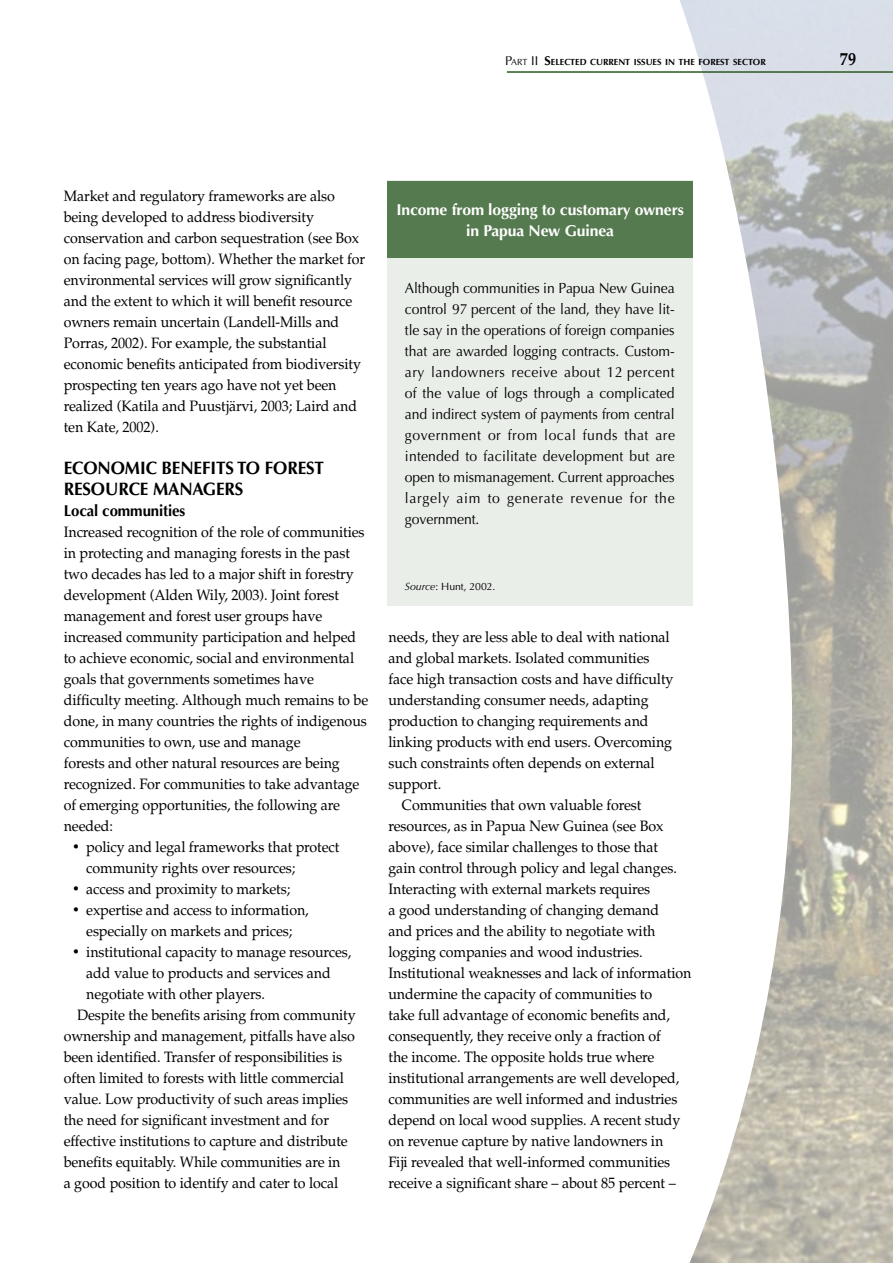
<style>
.page{position:relative;width:893px;height:1263px;background:#fff}
.page>*{position:absolute;margin:0;border:0;box-sizing:border-box;transform-origin:0 0}
.t1{font:700 18px/21px "Optima LT Std";letter-spacing:-.005em;color:#000;scale:.95 1}
.t2{font:700 18px "Palatino";color:#000;scale:.9 1}
.t3{font:700 15.75px/21px "Optima LT Std";letter-spacing:-.005em;color:#fff;text-align:center}
.t4{font:700 15.75px "Optima LT Std";letter-spacing:-.005em;color:#000;scale:.95 1}
.t5{font:15px/21px "Palatino";letter-spacing:-.005em;color:#000;scale:.95 1}
.t6{font:14.7px/21px "Optima LT Std";letter-spacing:.05em;color:#000;text-align:justify;scale:.95 1}
.t7{font:10.5px "Optima LT Std";letter-spacing:-.005em;color:#000}
.t8{font:700 8.85px "Optima LT Std";color:#000}
.s1{font-weight:400;font-size:12.75px}
.s2{font-weight:400}
.s3{font-size:12.75px}
.s4{font-style:italic}
</style>
<div class="page">
<img style="left:792px;top:0;width:101px;height:1263px">
<svg style="left:506px;top:0;width:286px;height:1263px"></svg>
<hr style="left:507px;top:71px;width:386px;height:2px;background:#2c5923">
<div style="left:387px;top:180px;width:306px;height:426px;background:#eaeee9"></div>
<div style="left:387px;top:181px;width:306px;height:77px;background:#567a4f"></div>
<p class="t8" style="left:505px;top:57px;width:262px"><span class="s1">P</span><span class="s2">ART</span> <span class="s1">II</span> <span class="s3">S</span>ELECTED CURRENT ISSUES IN THE FOREST SECTOR</p>
<p class="t2" style="left:840px;top:48px;width:19px">79</p>
<p class="t5" style="left:64px;top:186px;width:319px">Market and regulatory frameworks are also being developed to address biodiversity conservation and carbon sequestration (see Box on facing page, bottom). Whether the market for environmental services will grow significantly and the extent to which it will benefit resource owners remain uncertain (Landell-Mills and Porras, 2002). For example, the substantial economic benefits anticipated from biodiversity prospecting ten years ago have not yet been realized (Katila and Puustjärvi, 2003; Laird and ten Kate, 2002).</p>
<p class="t1" style="left:64px;top:458px;width:276px">ECONOMIC BENEFITS TO FOREST<br>RESOURCE MANAGERS</p>
<p class="t4" style="left:64px;top:501px;width:130px">Local communities</p>
<p class="t5" style="left:64px;top:522px;width:322px">Increased recognition of the role of communities in protecting and managing forests in the past two decades has led to a major shift in forestry development (Alden Wily, 2003). Joint forest management and forest user groups have increased community participation and helped to achieve economic, social and environmental goals that governments sometimes have difficulty meeting. Although much remains to be done, in many countries the rights of indigenous communities to own, use and manage<br>forests and other natural resources are being recognized. For communities to take advantage of emerging opportunities, the following are needed:</p>
<p class="t5" style="left:86px;top:837px;width:268px;text-indent:-14px">• policy and legal frameworks that protect community rights over resources;</p>
<p class="t5" style="left:73px;top:879px;width:231px">• access and proximity to markets;</p>
<p class="t5" style="left:73px;top:900px;width:250px;text-align:center">• expertise and access to information, especially on markets and prices;</p>
<p class="t5" style="left:73px;top:942px;width:295px">• institutional capacity to manage resources,</p>
<p class="t5" style="left:86px;top:963px;width:259px">add value to products and services and</p>
<p class="t5" style="left:86px;top:984px;width:190px">negotiate with other players.</p>
<p class="t5" style="left:77px;top:1005px;width:295px">Despite the benefits arising from community</p>
<p class="t5" style="left:64px;top:1026px;width:308px">ownership and management, pitfalls have also</p>
<p class="t5" style="left:64px;top:1047px;width:294px">been identified. Transfer of responsibilities is</p>
<p class="t5" style="left:64px;top:1068px;width:296px">often limited to forests with little commercial</p>
<p class="t5" style="left:64px;top:1089px;width:301px">value. Low productivity of such areas implies</p>
<p class="t5" style="left:64px;top:1110px;width:281px">the need for significant investment and for</p>
<p class="t5" style="left:64px;top:1131px;width:300px">effective institutions to capture and distribute</p>
<p class="t5" style="left:64px;top:1152px;width:293px">benefits equitably. While communities are in</p>
<p class="t5" style="left:64px;top:1173px;width:290px">a good position to identify and cater to local</p>
<p class="t3" style="left:396px;top:199px;width:289px">Income from logging to customary owners in Papua New Guinea</p>
<p class="t6" style="left:405px;top:278px;width:286px">Although communities in Papua New Guinea control 97 percent of the land, they have lit&shy;tle say in the operations of foreign companies that are awarded logging contracts. Custom&shy;ary landowners receive about 12 percent of the value of logs through a complicated and indirect system of payments from central government or from local funds that are intended to facilitate development but are open to mismanagement. Current approaches largely aim to generate revenue for the government.</p>
<p class="t7" style="left:405px;top:580px;width:92px"><span class="s4">Source</span>: Hunt, 2002.</p>
<p class="t5" style="left:388px;top:627px;width:298px">needs, they are less able to deal with national</p>
<p class="t5" style="left:388px;top:648px;width:276px">and global markets. Isolated communities</p>
<p class="t5" style="left:388px;top:669px;width:302px">face high transaction costs and have difficulty</p>
<p class="t5" style="left:388px;top:690px;width:275px">understanding consumer needs, adapting</p>
<p class="t5" style="left:388px;top:711px;width:275px">production to changing requirements and</p>
<p class="t5" style="left:388px;top:732px;width:300px">linking products with end users. Overcoming</p>
<p class="t5" style="left:388px;top:753px;width:282px">such constraints often depends on external</p>
<p class="t5" style="left:388px;top:774px;width:57px">support.</p>
<p class="t5" style="left:402px;top:795px;width:254px">Communities that own valuable forest</p>
<p class="t5" style="left:388px;top:816px;width:291px">resources, as in Papua New Guinea (see Box</p>
<p class="t5" style="left:388px;top:837px;width:285px">above), face similar challenges to those that</p>
<p class="t5" style="left:388px;top:858px;width:305px">gain control through policy and legal changes.</p>
<p class="t5" style="left:388px;top:879px;width:277px">Interacting with external markets requires</p>
<p class="t5" style="left:388px;top:900px;width:286px">a good understanding of changing demand</p>
<p class="t5" style="left:388px;top:921px;width:283px">and prices and the ability to negotiate with</p>
<p class="t5" style="left:388px;top:942px;width:269px">logging companies and wood industries.</p>
<p class="t5" style="left:388px;top:963px;width:320px">Institutional weaknesses and lack of information</p>
<p class="t5" style="left:388px;top:984px;width:279px">undermine the capacity of communities to</p>
<p class="t5" style="left:388px;top:1005px;width:298px">take full advantage of economic benefits and,</p>
<p class="t5" style="left:388px;top:1026px;width:288px">consequently, they receive only a fraction of</p>
<p class="t5" style="left:388px;top:1047px;width:281px">the income. The opposite holds true where</p>
<p class="t5" style="left:388px;top:1068px;width:308px">institutional arrangements are well developed,</p>
<p class="t5" style="left:388px;top:1089px;width:306px">communities are well informed and industries</p>
<p class="t5" style="left:388px;top:1110px;width:309px">depend on local wood supplies. A recent study</p>
<p class="t5" style="left:388px;top:1131px;width:291px">on revenue capture by native landowners in</p>
<p class="t5" style="left:388px;top:1152px;width:298px">Fiji revealed that well-informed communities</p>
<p class="t5" style="left:388px;top:1173px;width:304px">receive a significant share – about 85 percent –</p>
</div>
